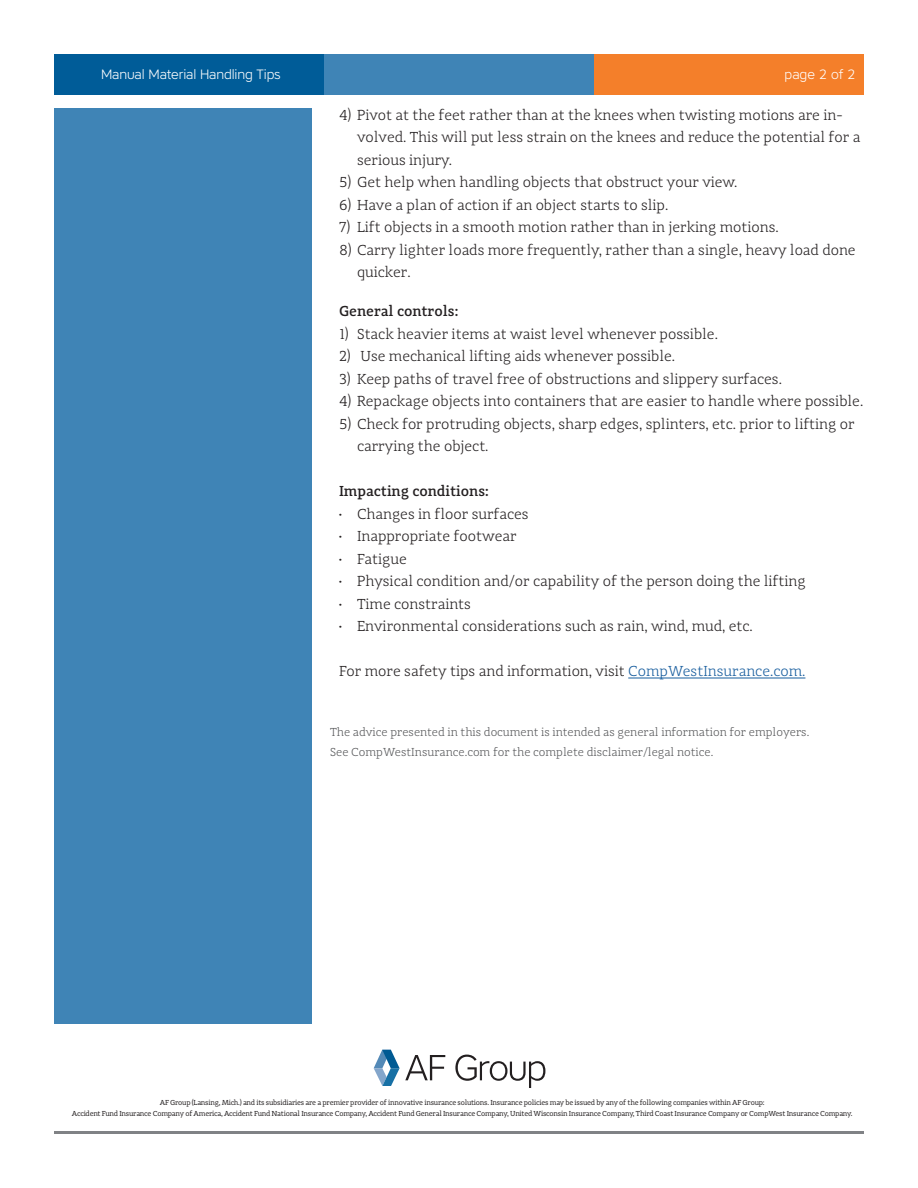
<style>
.page{position:relative;width:918px;height:1188px;background:#fff}
.page>*{position:absolute;margin:0;border:0;box-sizing:border-box;transform-origin:0 0}
.body_text_bullets{font:300 15px/22.5px "Adagio Slab";color:#231f20}
.body_text_bullets-2{font:500 15px "Adagio Slab";color:#231f20}
.Page_Count_Heading{font:300 13.5px "Core Sans A";letter-spacing:-.01em;color:#fff}
.p__paragraphs{font:300 12px "Adagio Slab";color:#57585a}
.t1{font:7.5px/10.5px "Adagio Slab";letter-spacing:-.03em;color:#231f20;text-align:center}
.s1{color:#175d9e}
</style>
<div class="page">
<div style="left:54px;top:54px;width:270px;height:40px;background:#005c98"></div>
<div style="left:324px;top:54px;width:270px;height:40px;background:#3f84b6"></div>
<div style="left:594px;top:54px;width:270px;height:40px;background:#f47f2a"></div>
<svg style="left:455px;top:1055px;width:90px;height:33px"></svg>
<svg style="left:374px;top:1050px;width:71px;height:36px"></svg>
<hr style="left:54px;top:1131px;width:810px;height:3px;background:#808285">
<hr style="left:628px;top:678px;width:177px;height:1px;background:#175d9e">
<div style="left:54px;top:108px;width:258px;height:916px;background:#3f84b6"></div>
<p class="Page_Count_Heading" style="left:101px;top:66px;width:181px">Manual Material Handling Tips</p>
<p class="Page_Count_Heading" style="left:785px;top:65px;width:72px">page 2 of 2</p>
<p class="body_text_bullets" style="left:357px;top:104px;width:505px;text-indent:-18px">4) Pivot at the feet rather than at the knees when twisting motions are in&shy;volved. This will put less strain on the knees and reduce the potential for a serious injury.</p>
<p class="body_text_bullets" style="left:339px;top:171px;width:400px">5) Get help when handling objects that obstruct your view.</p>
<p class="body_text_bullets" style="left:339px;top:194px;width:331px">6) Have a plan of action if an object starts to slip.</p>
<p class="body_text_bullets" style="left:339px;top:216px;width:441px">7) Lift objects in a smooth motion rather than in jerking motions.</p>
<p class="body_text_bullets" style="left:357px;top:239px;width:500px;text-indent:-18px">8) Carry lighter loads more frequently, rather than a single, heavy load done quicker.</p>
<p class="body_text_bullets-2" style="left:339px;top:302px;width:121px">General controls:</p>
<p class="body_text_bullets" style="left:339px;top:323px;width:381px">1) Stack heavier items at waist level whenever possible.</p>
<p class="body_text_bullets" style="left:339px;top:345px;width:338px">2) Use mechanical lifting aids whenever possible.</p>
<p class="body_text_bullets" style="left:339px;top:368px;width:445px">3) Keep paths of travel free of obstructions and slippery surfaces.</p>
<p class="body_text_bullets" style="left:339px;top:390px;width:526px">4) Repackage objects into containers that are easier to handle where possible.</p>
<p class="body_text_bullets" style="left:357px;top:413px;width:499px;text-indent:-18px">5) Check for protruding objects, sharp edges, splinters, etc. prior to lifting or carrying the object.</p>
<p class="body_text_bullets-2" style="left:339px;top:482px;width:151px">Impacting conditions:</p>
<p class="body_text_bullets" style="left:339px;top:503px;width:191px">• Changes in floor surfaces</p>
<p class="body_text_bullets" style="left:339px;top:525px;width:179px">• Inappropriate footwear</p>
<p class="body_text_bullets" style="left:339px;top:548px;width:69px">• Fatigue</p>
<p class="body_text_bullets" style="left:339px;top:570px;width:468px">• Physical condition and/or capability of the person doing the lifting</p>
<p class="body_text_bullets" style="left:339px;top:593px;width:133px">• Time constraints</p>
<p class="body_text_bullets" style="left:339px;top:615px;width:415px">• Environmental considerations such as rain, wind, mud, etc.</p>
<p class="body_text_bullets" style="left:339px;top:660px;width:468px">For more safety tips and information, visit <span class="s1">CompWestInsurance.com.</span></p>
<p class="p__paragraphs" style="left:330px;top:725px;width:481px">The advice presented in this document is intended as general information for employers.</p>
<p class="p__paragraphs" style="left:330px;top:745px;width:385px">See CompWestInsurance.com for the complete disclaimer/legal notice.</p>
<p class="t1" style="left:72px;top:1098px;width:782px">AF Group (Lansing, Mich.) and its subsidiaries are a premier provider of innovative insurance solutions. Insurance policies may be issued by any of the following companies within AF Group:<br>Accident Fund Insurance Company of America, Accident Fund National Insurance Company, Accident Fund General Insurance Company, United Wisconsin Insurance Company, Third Coast Insurance Company or CompWest Insurance Company.</p>
</div>
